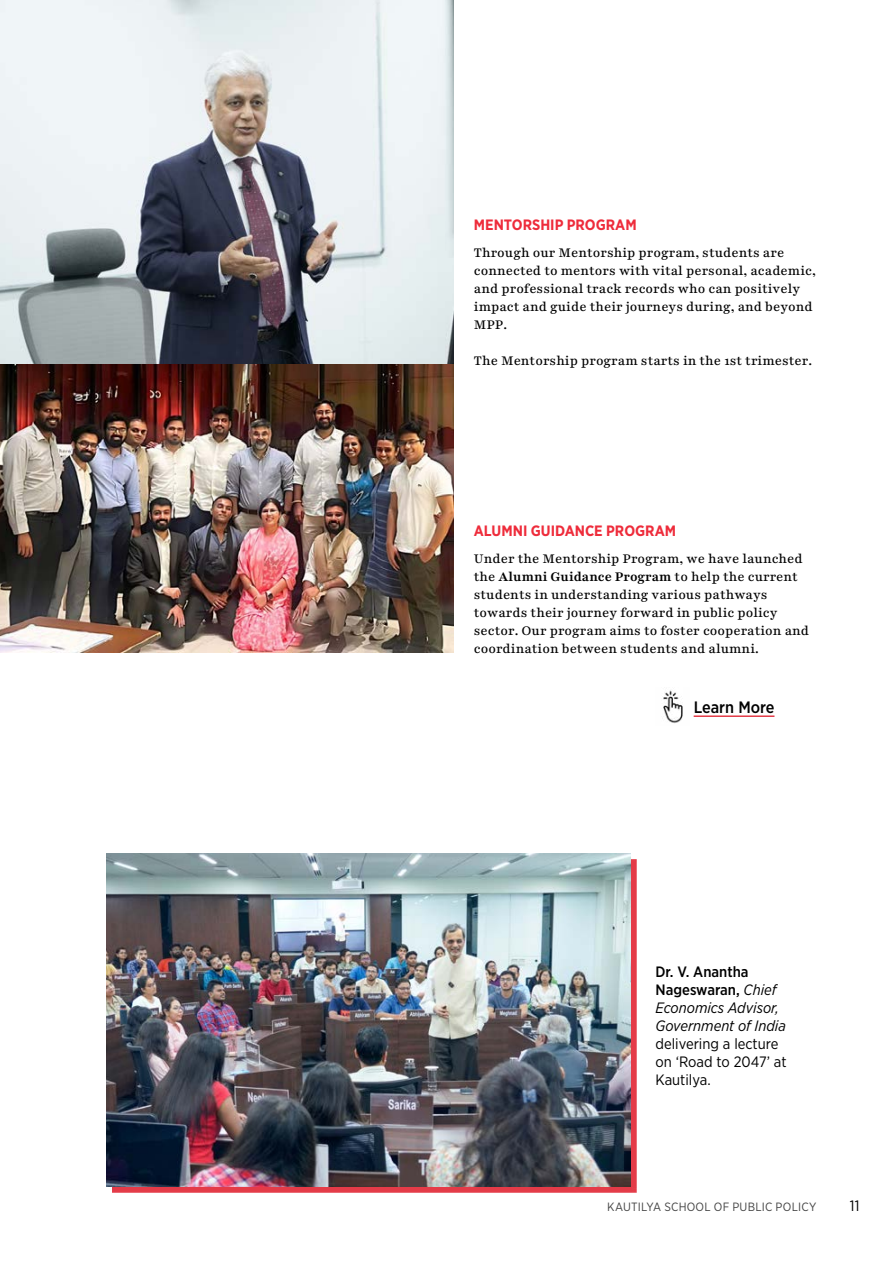
<style>
.page{position:relative;width:893px;height:1263px;background:#fff}
.page>*{position:absolute;margin:0;border:0;box-sizing:border-box;transform-origin:0 0}
.t1{font:500 16.5px "Gotham Narrow";color:#000}
.t2{font:500 15px/18px "Playfair 9 pt";color:#000}
.t3{font:italic 15px/18px "Gotham Narrow";color:#000}
.t4{font:15px/18px "Gotham Narrow";color:#000}
.t5{font:700 15px "Gotham Narrow";color:#ee2c3b}
.t6{font:12px "Gotham Narrow";letter-spacing:.02em;color:#444}
.s1{font-weight:700}
.s2{font-weight:500;font-style:normal}
</style>
<div class="page">
<img style="left:0;top:0;width:453px;height:653px">
<svg style="left:112px;top:859px;width:525px;height:334px;background:#d74c57"></svg>
<img style="left:106px;top:853px;width:524px;height:333px">
<hr style="left:694px;top:715px;width:80px;height:2px;background:#e43b48">
<img style="left:663px;top:690px;width:20px;height:33px">
<p class="t5" style="left:474px;top:215px;width:164px">MENTORSHIP PROGRAM</p>
<p class="t2" style="left:474px;top:243px;width:343px">Through our Mentorship program, students are connected to mentors with vital personal, academic, and professional track records who can positively impact and guide their journeys during, and beyond MPP.</p>
<p class="t2" style="left:474px;top:351px;width:340px">The Mentorship program starts in the 1st trimester.</p>
<p class="t5" style="left:474px;top:521px;width:204px">ALUMNI GUIDANCE PROGRAM</p>
<p class="t2" style="left:474px;top:549px;width:337px">Under the Mentorship Program, we have launched the <span class="s1">Alumni Guidance Program</span> to help the current students in understanding various pathways towards their journey forward in public policy sector. Our program aims to foster cooperation and coordination between students and alumni.</p>
<p class="t1" style="left:694px;top:697px;width:82px">Learn More</p>
<p class="t3" style="left:655px;top:962px;width:132px"><span class="s2">Dr. V. Anantha<br>Nageswaran,</span> Chief<br>Economics Advisor,<br>Government of India</p>
<p class="t4" style="left:655px;top:1034px;width:133px">delivering a lecture on ‘Road to 2047’ at<br>Kautilya.</p>
<p class="t6" style="left:607px;top:1199px;width:211px">KAUTILYA SCHOOL OF PUBLIC POLICY</p>
<p class="t4" style="left:850px;top:1197px;width:11px">11</p>
</div>
